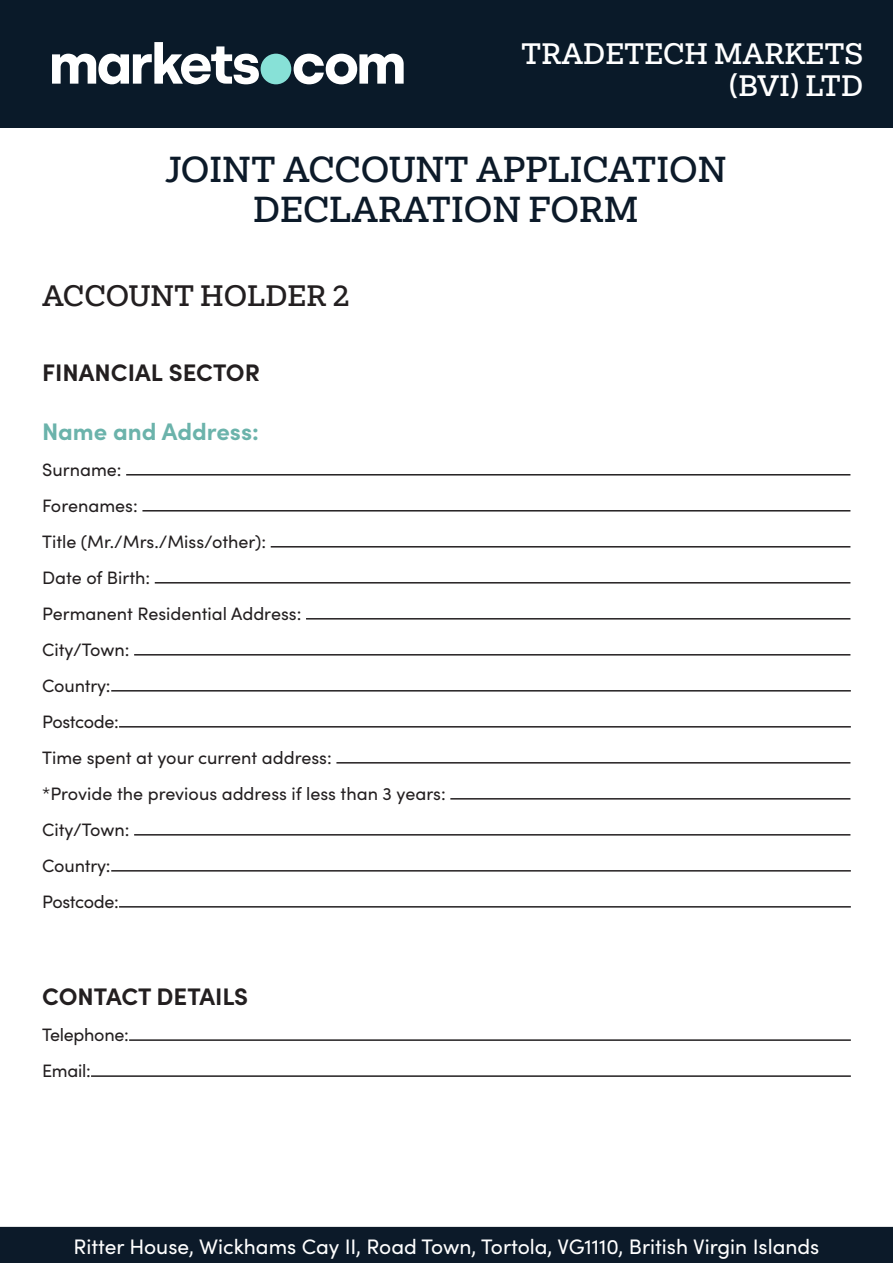
<style>
.page{position:relative;width:893px;height:1263px;background:#fff}
.page>*{position:absolute;margin:0;border:0;box-sizing:border-box;transform-origin:0 0}
.t1{font:500 33px/39.6px "Mokoko";color:#0c1a29;text-align:center}
.t2{font:500 27px/32.4px "Mokoko";color:#fff;text-align:right}
.t3{font:500 27px "Mokoko";color:#231f20}
.t4{font:700 24px "Sofia Pro";color:#231f20}
.t5{font:700 24px "Sofia Pro";color:#6bb3ab}
.t6{font:21px "Sofia Pro";color:#fff}
.t7{font:18px "Sofia Pro";color:#231f20}
.t8{font:18px "Sofia Pro";letter-spacing:-.02em;color:#231f20}
</style>
<div class="page">
<div style="left:0;top:0;width:893px;height:128px;background:#0a1a29"></div>
<svg style="left:52px;top:42px;width:352px;height:42px"></svg>
<div style="left:0;top:1227px;width:893px;height:36px;background:#0c1a29"></div>
<hr style="left:126px;top:474px;width:724px;height:1px;background:#231f20">
<hr style="left:142px;top:510px;width:708px;height:1px;background:#231f20">
<hr style="left:271px;top:546px;width:579px;height:1px;background:#231f20">
<hr style="left:155px;top:582px;width:695px;height:1px;background:#231f20">
<hr style="left:306px;top:618px;width:544px;height:1px;background:#231f20">
<hr style="left:134px;top:654px;width:716px;height:1px;background:#231f20">
<hr style="left:111px;top:690px;width:740px;height:1px;background:#231f20">
<hr style="left:119px;top:726px;width:732px;height:1px;background:#231f20">
<hr style="left:336px;top:762px;width:514px;height:1px;background:#231f20">
<hr style="left:450px;top:798px;width:400px;height:1px;background:#231f20">
<hr style="left:134px;top:834px;width:716px;height:1px;background:#231f20">
<hr style="left:111px;top:870px;width:740px;height:1px;background:#231f20">
<hr style="left:119px;top:906px;width:732px;height:1px;background:#231f20">
<hr style="left:129px;top:1039px;width:722px;height:2px;background:#231f20">
<hr style="left:91px;top:1075px;width:760px;height:2px;background:#231f20">
<h2 class="t2" style="left:521px;top:38px;width:344px">TRADETECH MARKETS (BVI) LTD</h2>
<p class="t1" style="left:165px;top:150px;width:564px">JOINT ACCOUNT APPLICATION<br>DECLARATION FORM</p>
<p class="t3" style="left:42px;top:278px;width:310px">ACCOUNT HOLDER 2</p>
<p class="t4" style="left:42px;top:354px;width:219px">FINANCIAL SECTOR</p>
<p class="t5" style="left:42px;top:413px;width:218px">Name and Address:</p>
<p class="t7" style="left:42px;top:456px;width:81px">Surname:</p>
<p class="t7" style="left:42px;top:492px;width:97px">Forenames:</p>
<p class="t7" style="left:42px;top:528px;width:226px">Title (Mr./Mrs./Miss/other :(</p>
<p class="t7" style="left:42px;top:564px;width:110px">Date of Birth:</p>
<p class="t7" style="left:42px;top:600px;width:261px">Permanent Residential Address:</p>
<p class="t7" style="left:42px;top:636px;width:89px">City/Town:</p>
<p class="t7" style="left:42px;top:672px;width:70px">Country:</p>
<p class="t8" style="left:42px;top:708px;width:78px">Postcode:</p>
<p class="t7" style="left:42px;top:744px;width:291px">Time spent at your current address:</p>
<p class="t7" style="left:42px;top:780px;width:405px">*Provide the previous address if less than 3 years:</p>
<p class="t7" style="left:42px;top:816px;width:89px">City/Town:</p>
<p class="t7" style="left:42px;top:852px;width:70px">Country:</p>
<p class="t8" style="left:42px;top:888px;width:78px">Postcode:</p>
<p class="t4" style="left:42px;top:978px;width:208px">CONTACT DETAILS</p>
<p class="t7" style="left:42px;top:1021px;width:88px">Telephone:</p>
<p class="t7" style="left:42px;top:1057px;width:50px">Email:</p>
<p class="t6" style="left:74px;top:1231px;width:747px">Ritter House, Wickhams Cay ,I I Road Town, Tortola, VG1110, British Virgin Islands</p>
</div>
